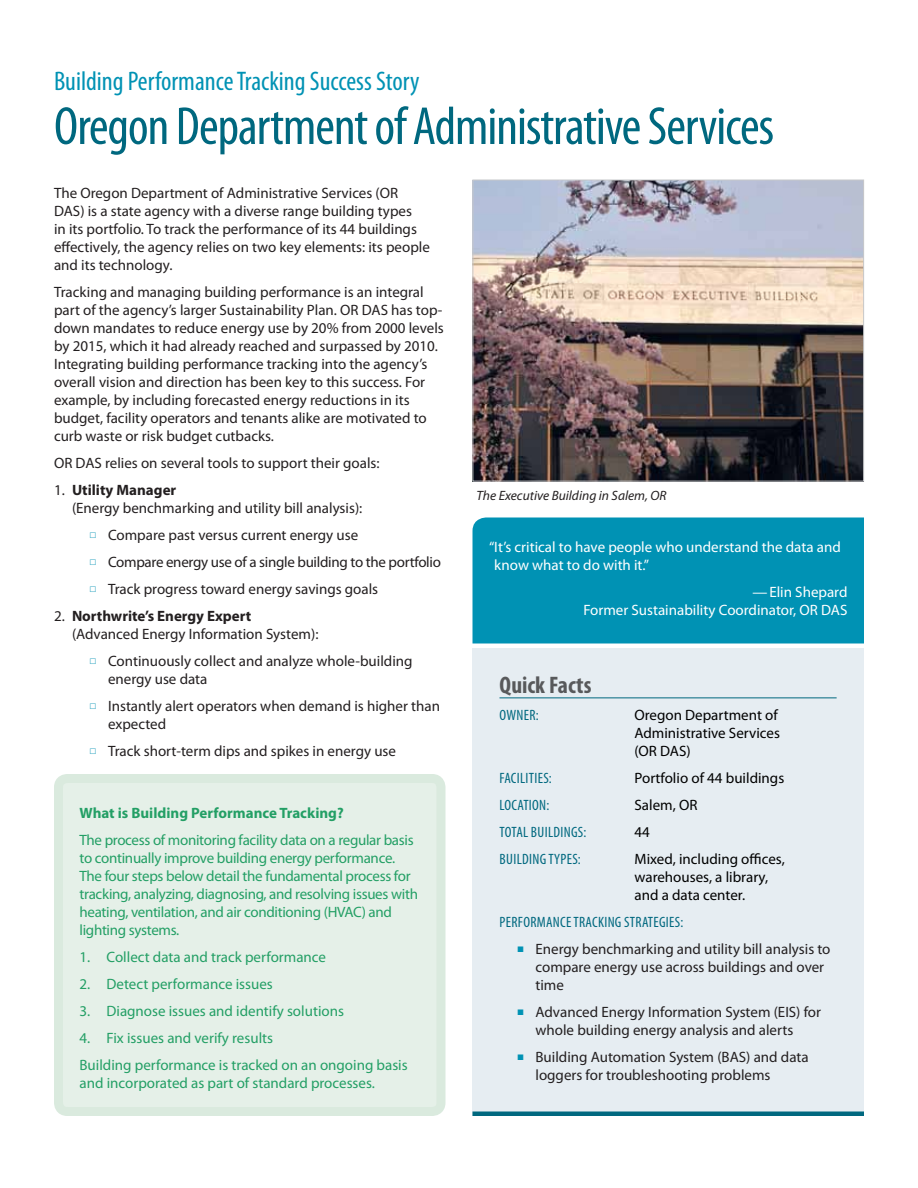
<style>
.page{position:relative;width:918px;height:1188px;background:#fff}
.page>*{position:absolute;margin:0;border:0;box-sizing:border-box;transform-origin:0 0}
.t1{font:condensed 54px "Myriad Pro";letter-spacing:-.02em;color:#00687f}
.t2{font:condensed 27px "Myriad Pro";color:#0092b4}
.t3{font:700 condensed 24px "Myriad Pro";color:#58595b}
.t4{font:15px/18px "Myriad Pro";color:#231f20}
.t5{font:15px/18px "Myriad Pro";letter-spacing:-.02em;color:#239f65}
.t6{font:15px/27px "Myriad Pro";color:#239f65}
.t7{font:15px/18px "Myriad Pro";color:#000}
.t8{font:15px/18px "Myriad Pro";color:#fff}
.t9{font:condensed 15px "Myriad Pro";letter-spacing:.02em;color:#00687f}
.t10{font:15px "Myriad Pro";letter-spacing:-.02em;color:#231f20}
.t11{font:700 15px "Myriad Pro";color:#239f65}
.t12{font:italic 13.5px "Myriad Pro";color:#231f20}
.s1{font-weight:700}
.s2{color:#0092b4}
</style>
<div class="page">
<div style="left:58px;top:778px;width:383px;height:334px;background:#e5f0e8;border-radius:9px"></div>
<div style="left:54px;top:774px;width:391px;height:342px;border:9px solid #daeade;border-radius:9px"></div>
<div style="left:472px;top:648px;width:392px;height:468px;background:#e6edf2"></div>
<hr style="left:472px;top:1112px;width:392px;height:4px;background:#00687f">
<img style="left:474px;top:182px;width:388px;height:298px">
<div style="left:472px;top:180px;width:392px;height:302px;border:1px solid #c7c8ca"></div>
<hr style="left:500px;top:698px;width:337px;height:1px;background:#00687f">
<div style="left:472px;top:518px;width:392px;height:126px;background:#0092b4"></div>
<h2 class="t2" style="left:54px;top:65px;width:367px">Building Performance Tracking Success Story</h2>
<h1 class="t1" style="left:54px;top:94px;width:722px">Oregon Department of Administrative Services</h1>
<p class="t4" style="left:54px;top:184px;width:377px">The Oregon Department of Administrative Services (OR DAS) is a state agency with a diverse range building types<br>in its portfolio. To track the performance of its 44 buildings effectively, the agency relies on two key elements: its people and its technology.</p>
<p class="t4" style="left:54px;top:283px;width:391px">Tracking and managing building performance is an integral part of the agency’s larger Sustainability Plan. OR DAS has top&shy;down mandates to reduce energy use by 20% from 2000 levels by 2015, which it had already reached and surpassed by 2010.<br>Integrating building performance tracking into the agency’s overall vision and direction has been key to this success. For example, by including forecasted energy reductions in its budget, facility operators and tenants alike are motivated to curb waste or risk budget cutbacks.</p>
<p class="t4" style="left:54px;top:454px;width:327px">OR DAS relies on several tools to support their goals:</p>
<p class="t4" style="left:72px;top:481px;width:292px;text-indent:-18px">1. <span class="s1">Utility Manager<br></span>(Energy benchmarking and utility bill analysis):</p>
<p class="t4" style="left:90px;top:526px;width:270px"><span class="s2">□</span> Compare past versus current energy use</p>
<p class="t10" style="left:90px;top:553px;width:352px"><span class="s2">□</span> Compare energy use of a single building to the portfolio</p>
<p class="t4" style="left:90px;top:580px;width:290px"><span class="s2">□</span> Track progress toward energy savings goals</p>
<p class="t4" style="left:72px;top:607px;width:248px;text-indent:-18px">2. <span class="s1">Northwrite’s Energy Expert </span>(Advanced Energy Information System):</p>
<p class="t4" style="left:108px;top:652px;width:306px;text-indent:-18px"><span class="s2">□</span> Continuously collect and analyze whole-building energy use data</p>
<p class="t4" style="left:108px;top:697px;width:334px;text-indent:-18px"><span class="s2">□</span> Instantly alert operators when demand is higher than expected</p>
<p class="t4" style="left:90px;top:742px;width:308px"><span class="s2">□</span> Track short-term dips and spikes in energy use</p>
<p class="t12" style="left:477px;top:487px;width:191px">The Executive Building in Salem, OR</p>
<p class="t8" style="left:494px;top:538px;width:348px;text-indent:-5px">“It’s critical to have people who understand the data and know what to do with it.”</p>
<p class="t8" style="left:583px;top:583px;width:266px;text-align:right">—Elin Shepard<br>Former Sustainability Coordinator, OR DAS</p>
<h3 class="t3" style="left:500px;top:670px;width:93px">Quick Facts</h3>
<p class="t9" style="left:500px;top:706px;width:41px">Owner:</p>
<p class="t7" style="left:634px;top:706px;width:147px">Oregon Department of<br>Administrative Services (OR DAS)</p>
<p class="t9" style="left:500px;top:769px;width:54px">Facilities:</p>
<p class="t7" style="left:634px;top:769px;width:151px">Portfolio of 44 buildings</p>
<p class="t9" style="left:500px;top:796px;width:51px">Location:</p>
<p class="t7" style="left:634px;top:796px;width:64px">Salem, OR</p>
<p class="t9" style="left:500px;top:823px;width:88px">Total buildings:</p>
<p class="t7" style="left:634px;top:823px;width:17px">44</p>
<p class="t9" style="left:500px;top:850px;width:83px">Building types:</p>
<p class="t7" style="left:634px;top:850px;width:152px">Mixed, including offices, warehouses, a library, and a data center.</p>
<p class="t9" style="left:500px;top:913px;width:185px">Performance tracking strategies:</p>
<p class="t4" style="left:536px;top:940px;width:297px;text-indent:-18px"><span class="s2">■</span> Energy benchmarking and utility bill analysis to compare energy use across buildings and over time</p>
<p class="t4" style="left:536px;top:1003px;width:287px;text-indent:-18px"><span class="s2">■</span> Advanced Energy Information System (EIS) for whole building energy analysis and alerts</p>
<p class="t4" style="left:536px;top:1048px;width:275px;text-indent:-18px"><span class="s2">■</span> Building Automation System (BAS) and data loggers for troubleshooting problems</p>
<p class="t11" style="left:80px;top:803px;width:266px">What is Building Performance Tracking?</p>
<p class="t5" style="left:80px;top:830px;width:340px">The process of monitoring facility data on a regular basis to continually improve building energy performance.<br>The four steps below detail the fundamental process for tracking, analyzing, diagnosing, and resolving issues with heating, ventilation, and air conditioning (HVAC) and lighting systems.</p>
<p class="t6" style="left:80px;top:943px;width:248px">1. Collect data and track performance</p>
<p class="t6" style="left:80px;top:970px;width:195px">2. Detect performance issues</p>
<p class="t6" style="left:80px;top:997px;width:266px">3. Diagnose issues and identify solutions</p>
<p class="t6" style="left:80px;top:1024px;width:330px">4. Fix issues and verify results<br>Building performance is tracked on an ongoing basis</p>
<p class="t6" style="left:80px;top:1069px;width:297px">and incorporated as part of standard processes.</p>
</div>
